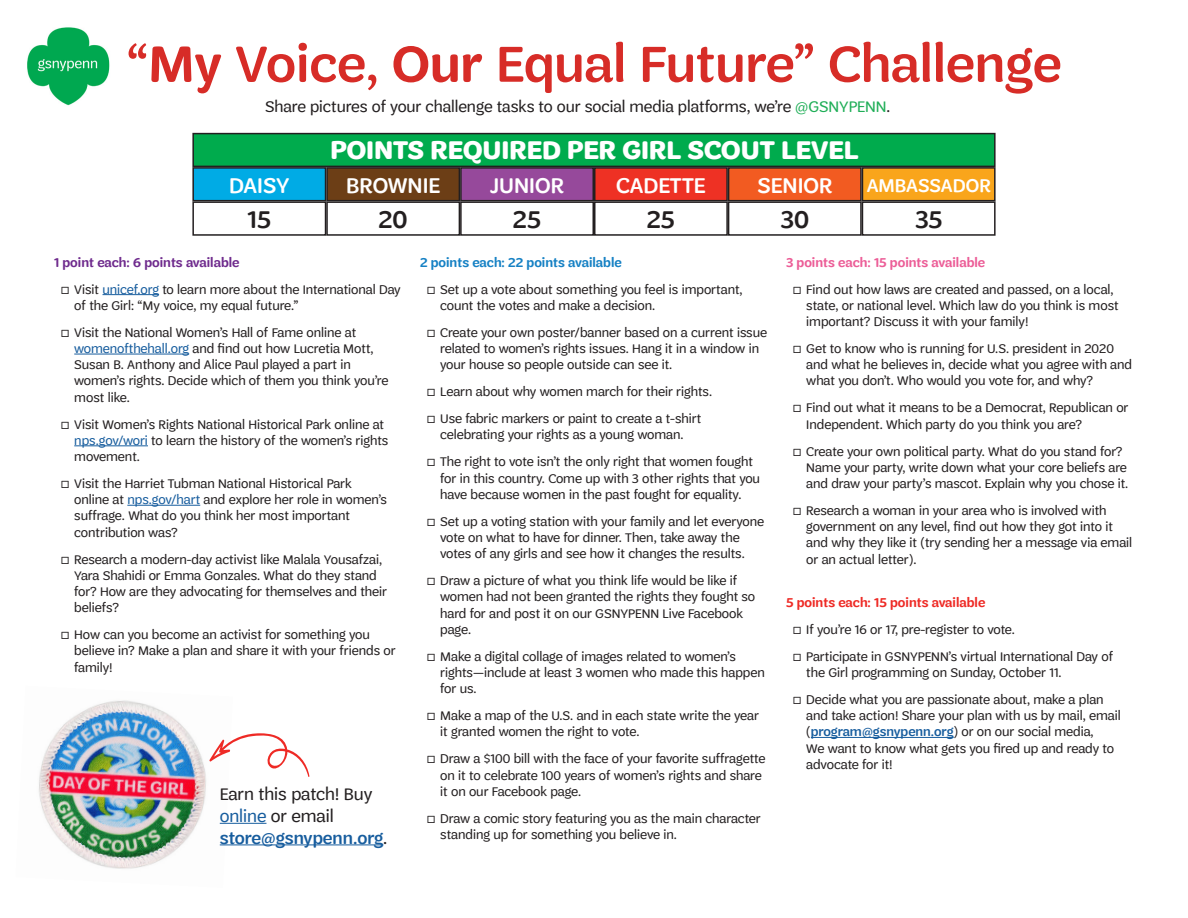
<style>
.page{position:relative;width:1188px;height:918px;background:#fff}
.page>*{position:absolute;margin:0;border:0;box-sizing:border-box;transform-origin:0 0}
.t1{font:500 54px "Trefoil Sans";color:#d72c27}
.t2{font:700 27px "Trefoil Sans";color:#fff}
.t3{font:500 25.5px "Trefoil Sans";color:#231f20}
.t4{font:500 22.5px "Trefoil Sans";color:#fff}
.t5{font:500 19.5px "Trefoil Sans";color:#fff}
.t6{font:18px/21.6px "Trefoil Sans";color:#231f20}
.t7{font:500 18px "Trefoil Sans";letter-spacing:-.005em;color:#175d9e}
.t8{font:16.5px "Trefoil Sans";color:#231f20}
.t9{font:13.5px/16.2px "Trefoil Sans";color:#231f20}
.Square_Bullets{font:600 13.5px "Trefoil Sans";color:#1681c4}
.Square_Bullets-2{font:600 13.5px "Trefoil Sans";color:#ec5d97}
.Square_Bullets-3{font:600 13.5px "Trefoil Sans";color:#ee2a25}
.Square_Bullets-4{font:600 13.5px "Trefoil Sans";color:#6f2b8d}
.s1{font-weight:600}
.s2{color:#1fae57}
.s3{color:#175d9e}
.s4{font-weight:400;color:#231f20}
.s5{font-weight:500;color:#175d9e}
</style>
<div class="page">
<hr style="left:103px;top:294px;width:56px;height:1px;background:#175d9e">
<hr style="left:74px;top:354px;width:115px;height:1px;background:#175d9e">
<hr style="left:74px;top:446px;width:74px;height:1px;background:#175d9e">
<hr style="left:127px;top:505px;width:73px;height:1px;background:#175d9e">
<hr style="left:811px;top:737px;width:143px;height:1px;background:#175d9e">
<img style="left:39px;top:700px;width:194px;height:169px">
<img style="left:27px;top:27px;width:83px;height:79px">
<div style="left:193px;top:134px;width:802px;height:32px;background:#00ab4d"></div>
<div style="left:192px;top:133px;width:804px;height:34px;border:2px solid #231f20"></div>
<div style="left:193px;top:168px;width:133px;height:33px;background:#00abe5"></div>
<div style="left:192px;top:167px;width:134px;height:34px;border:2px solid #231f20"></div>
<div style="left:192px;top:201px;width:134px;height:35px;border:2px solid #231f20"></div>
<div style="left:461px;top:168px;width:132px;height:33px;background:#96499b"></div>
<div style="left:460px;top:167px;width:134px;height:34px;border:2px solid #231f20"></div>
<div style="left:460px;top:201px;width:134px;height:35px;border:2px solid #231f20"></div>
<div style="left:729px;top:168px;width:132px;height:33px;background:#f25b21"></div>
<div style="left:728px;top:167px;width:134px;height:34px;border:2px solid #231f20"></div>
<div style="left:728px;top:201px;width:134px;height:35px;border:2px solid #231f20"></div>
<div style="left:327px;top:168px;width:132px;height:33px;background:#6c3e16"></div>
<div style="left:326px;top:167px;width:134px;height:34px;border:2px solid #231f20"></div>
<div style="left:326px;top:201px;width:134px;height:35px;border:2px solid #231f20"></div>
<div style="left:595px;top:168px;width:132px;height:33px;background:#ee3124"></div>
<div style="left:594px;top:167px;width:134px;height:34px;border:2px solid #231f20"></div>
<div style="left:594px;top:201px;width:134px;height:35px;border:2px solid #231f20"></div>
<div style="left:862px;top:168px;width:133px;height:33px;background:#f9a51b"></div>
<div style="left:862px;top:167px;width:134px;height:34px;border:2px solid #231f20"></div>
<div style="left:862px;top:201px;width:134px;height:35px;border:2px solid #231f20"></div>
<hr style="left:220px;top:823px;width:46px;height:1px;background:#175d9e">
<hr style="left:220px;top:844px;width:163px;height:1px;background:#175d9e">
<svg style="left:209px;top:733px;width:101px;height:44px"></svg>
<p class="t1" style="left:127px;top:34px;width:936px">“<span class="s1">My</span> Voice, <span class="s1">Our</span> Equal Future” Challenge</p>
<p class="t8" style="left:265px;top:98px;width:627px">Share pictures of your challenge tasks to our social media platforms, we’re <span class="s2">@GSNYPENN</span>.</p>
<p class="t4" style="left:229px;top:173px;width:62px">DAISY</p>
<p class="t3" style="left:247px;top:205px;width:25px">15</p>
<p class="t2" style="left:330px;top:135px;width:530px">POINTS REQUIRED PER GIRL SCOUT LEVEL</p>
<p class="t4" style="left:346px;top:173px;width:95px">BROWNIE</p>
<p class="t3" style="left:379px;top:205px;width:31px">20</p>
<p class="t4" style="left:490px;top:173px;width:75px">JUNIOR</p>
<p class="t3" style="left:513px;top:205px;width:30px">25</p>
<p class="t4" style="left:616px;top:173px;width:91px">CADETTE</p>
<p class="t3" style="left:647px;top:205px;width:30px">25</p>
<p class="t4" style="left:758px;top:173px;width:76px">SENIOR</p>
<p class="t3" style="left:781px;top:205px;width:30px">30</p>
<p class="t5" style="left:867px;top:174px;width:126px">AMBASSADOR</p>
<p class="t3" style="left:915px;top:205px;width:29px">35</p>
<p class="Square_Bullets-4" style="left:54px;top:255px;width:187px">1 point each: 6 points available</p>
<p class="t9" style="left:74px;top:281px;width:328px;text-indent:-14px">Ǔ Visit <span class="s3">unicef.org</span> to learn more about the International Day of the Girl: “My voice, my equal future.”</p>
<p class="t9" style="left:74px;top:324px;width:316px;text-indent:-14px">Ǔ Visit the National Women’s Hall of Fame online at <span class="s3">womenofthehall.org</span> and find out how Lucretia Mott, Susan B. Anthony and Alice Paul played a part in women’s rights. Decide which of them you think you’re most like.</p>
<p class="t9" style="left:74px;top:416px;width:316px;text-indent:-14px">Ǔ Visit Women’s Rights National Historical Park online at <span class="s3">nps.gov/wori</span> to learn the history of the women’s rights movement.</p>
<p class="t9" style="left:74px;top:475px;width:314px;text-indent:-14px">Ǔ Visit the Harriet Tubman National Historical Park online at <span class="s3">nps.gov/hart</span> and explore her role in women’s suffrage. What do you think her most important contribution was?</p>
<p class="t9" style="left:74px;top:551px;width:314px;text-indent:-14px">Ǔ Research a modern-day activist like Malala Yousafzai, Yara Shahidi or Emma Gonzales. What do they stand for? How are they advocating for themselves and their beliefs?</p>
<p class="t9" style="left:74px;top:627px;width:323px;text-indent:-14px">Ǔ How can you become an activist for something you believe in? Make a plan and share it with your friends or family!</p>
<p class="t6" style="left:220px;top:784px;width:154px">Earn this patch! Buy <span class="s3">online</span> or email</p>
<p class="t7" style="left:220px;top:828px;width:169px">store@gsnypenn.org<span class="s4">.</span></p>
<p class="Square_Bullets" style="left:420px;top:255px;width:203px">2 points each: 22 points available</p>
<p class="t9" style="left:440px;top:281px;width:304px;text-indent:-14px">Ǔ Set up a vote about something you feel is important, count the votes and make a decision.</p>
<p class="t9" style="left:440px;top:324px;width:328px;text-indent:-14px">Ǔ Create your own poster/banner based on a current issue related to women’s rights issues. Hang it in a window in your house so people outside can see it.</p>
<p class="t9" style="left:427px;top:384px;width:287px">Ǔ Learn about why women march for their rights.</p>
<p class="t9" style="left:427px;top:411px;width:276px;text-align:center">Ǔ Use fabric markers or paint to create a t-shirt celebrating your rights as a young woman.</p>
<p class="t9" style="left:440px;top:454px;width:321px;text-indent:-14px">Ǔ The right to vote isn’t the only right that women fought for in this country. Come up with 3 other rights that you have because women in the past fought for equality.</p>
<p class="t9" style="left:440px;top:513px;width:325px;text-indent:-14px">Ǔ Set up a voting station with your family and let everyone vote on what to have for dinner. Then, take away the votes of any girls and see how it changes the results.</p>
<p class="t9" style="left:440px;top:573px;width:317px;text-indent:-14px">Ǔ Draw a picture of what you think life would be like if women had not been granted the rights they fought so hard for and post it on our GSNYPENN Live Facebook page.</p>
<p class="t9" style="left:440px;top:648px;width:326px;text-indent:-14px">Ǔ Make a digital collage of images related to women’s rights—include at least 3 women who made this happen for us.</p>
<p class="t9" style="left:440px;top:708px;width:320px;text-indent:-14px">Ǔ Make a map of the U.S. and in each state write the year it granted women the right to vote.</p>
<p class="t9" style="left:440px;top:751px;width:327px;text-indent:-14px">Ǔ Draw a $100 bill with the face of your favorite suffragette on it to celebrate 100 years of women’s rights and share it on our Facebook page.</p>
<p class="t9" style="left:440px;top:810px;width:322px;text-indent:-14px">Ǔ Draw a comic story featuring you as the main character standing up for something you believe in.</p>
<p class="Square_Bullets-2" style="left:786px;top:255px;width:201px">3 points each: 15 points available</p>
<p class="t9" style="left:806px;top:281px;width:314px;text-indent:-14px">Ǔ Find out how laws are created and passed, on a local, state, or national level. Which law do you think is most important? Discuss it with your family!</p>
<p class="t9" style="left:806px;top:340px;width:327px;text-indent:-14px">Ǔ Get to know who is running for U.S. president in 2020 and what he believes in, decide what you agree with and what you don’t. Who would you vote for, and why?</p>
<p class="t9" style="left:806px;top:400px;width:324px;text-indent:-14px">Ǔ Find out what it means to be a Democrat, Republican or<br>Independent. Which party do you think you are?</p>
<p class="t9" style="left:806px;top:443px;width:324px;text-indent:-14px">Ǔ Create your own political party. What do you stand for?<br>Name your party, write down what your core beliefs are and draw your party’s mascot. Explain why you chose it.</p>
<p class="t9" style="left:806px;top:502px;width:328px;text-indent:-14px">Ǔ Research a woman in your area who is involved with government on any level, find out how they got into it and why they like it (try sending her a message via email or an actual letter).</p>
<p class="Square_Bullets-3" style="left:786px;top:595px;width:201px">5 points each: 15 points available</p>
<p class="t9" style="left:793px;top:621px;width:224px">Ǔ If you’re 16 or 17, pre-register to vote.</p>
<p class="t9" style="left:806px;top:648px;width:309px;text-indent:-14px">Ǔ Participate in GSNYPENN’s virtual International Day of the Girl programming on Sunday, October 11.</p>
<p class="t9" style="left:806px;top:691px;width:316px;text-indent:-14px">Ǔ Decide what you are passionate about, make a plan and take action! Share your plan with us by mail, email (<span class="s5">program@gsnypenn.org</span>) or on our social media,<br>We want to know what gets you fired up and ready to advocate for it!</p>
</div>
